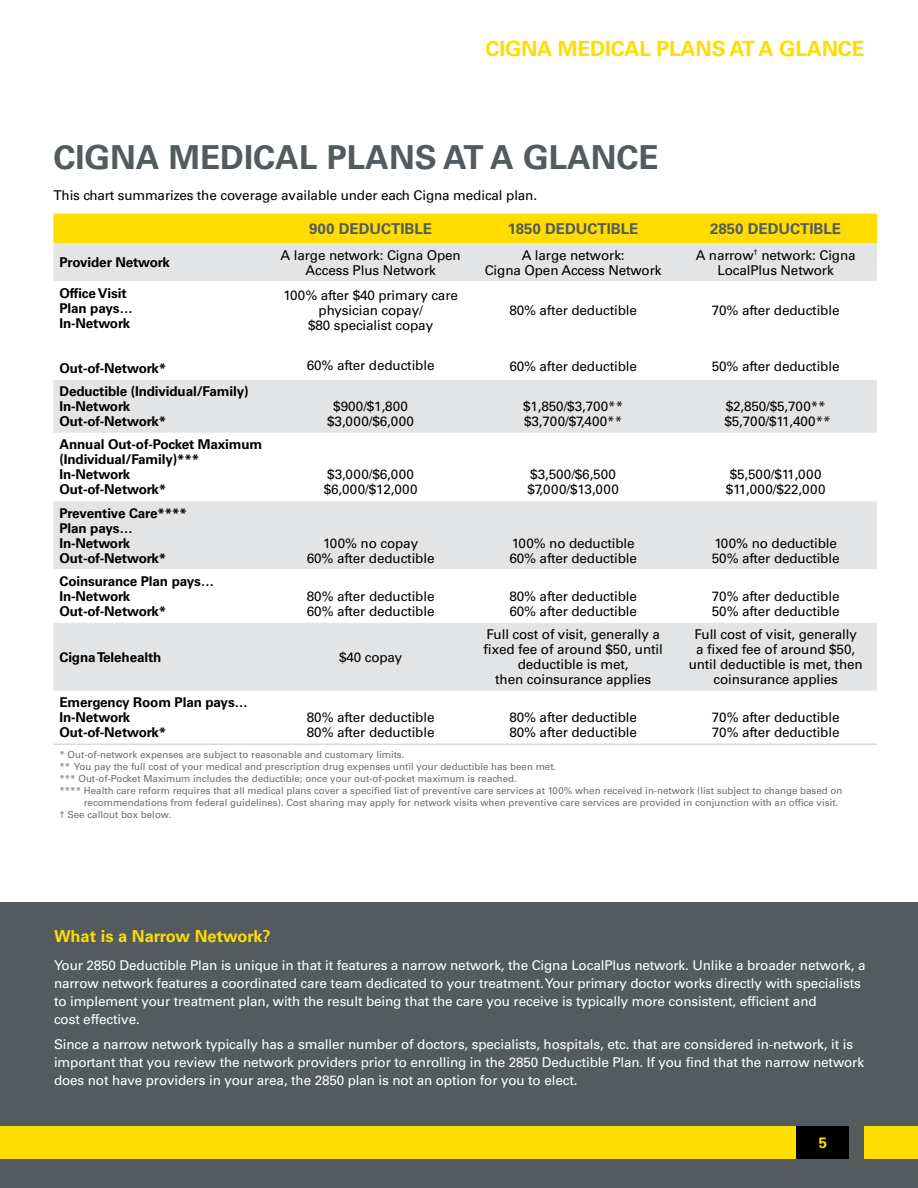
<style>
.page{position:relative;width:918px;height:1188px;background:#fff}
.page>*{position:absolute;margin:0;border:0;box-sizing:border-box;transform-origin:0 0}
.t1{font:700 33px "Univers LT Std";color:#545b5e}
.t2{font:700 21px "Univers LT Std";letter-spacing:-.01em;color:#fd0}
.t3{font:700 16.5px "Univers LT Std";color:#fd0}
.t4{font:700 15px "Univers LT Std";color:#545b5e}
.t5{font:700 15px "Univers LT Std";color:#fd0}
.t6{font:13.5px/15px "Univers LT Std";letter-spacing:-.01em;color:#000}
.t7{font:13.5px/18px "Univers LT Std";letter-spacing:-.01em;color:#fff}
.t8{font:700 13.5px/15px "Univers LT Std";letter-spacing:-.01em;color:#000}
.t9{font:13.5px/15px "Univers LT Std";letter-spacing:.03em;color:#000}
.t10{font:9.75px "Univers LT Std";color:#6d6e71}
</style>
<div class="page">
<div style="left:53px;top:214px;width:824px;height:29px;background:#fd0"></div>
<div style="left:53px;top:243px;width:824px;height:38px;background:#e3e4e5"></div>
<svg style="left:53px;top:380px;width:824px;height:364px;fill:#e3e4e5"></svg>
<hr style="left:53px;top:744px;width:216px;height:1px;background:#c9cacc">
<hr style="left:269px;top:744px;width:203px;height:1px;background:#c9cacc">
<hr style="left:472px;top:744px;width:202px;height:1px;background:#c9cacc">
<hr style="left:674px;top:744px;width:203px;height:1px;background:#c9cacc">
<div style="left:0;top:903px;width:918px;height:285px;background:#545b5e"></div>
<div style="left:0;top:1126px;width:918px;height:33px;background:#fd0"></div>
<div style="left:796px;top:1126px;width:54px;height:33px;background:#000"></div>
<div style="left:850px;top:1126px;width:14px;height:33px;background:#545b5e"></div>
<h2 class="t2" style="left:486px;top:37px;width:28px">Cigna</h2>
<h2 class="t2" style="left:558px;top:37px;width:33px">Medical</h2>
<h2 class="t2" style="left:657px;top:37px;width:28px">Plans</h2>
<h2 class="t2" style="left:729px;top:37px;width:81px">at a Glance</h2>
<h1 class="t1" style="left:53px;top:138px;width:607px">CIGNA MEDICAL PLANS AT A GLANCE</h1>
<p class="t6" style="left:53px;top:188px;width:485px">This chart summarizes the coverage available under each Cigna medical plan.</p>
<p class="t4" style="left:309px;top:220px;width:124px">900 DEDUCTIBLE</p>
<p class="t4" style="left:508px;top:220px;width:132px">1850 DEDUCTIBLE</p>
<p class="t4" style="left:710px;top:220px;width:132px">2850 DEDUCTIBLE</p>
<p class="t8" style="left:59px;top:255px;width:112px">Provider Network</p>
<p class="t6" style="left:281px;top:247px;width:182px;text-align:center">A large network: Cigna Open<br>Access Plus Network</p>
<p class="t6" style="left:485px;top:247px;width:178px;text-align:center">A large network:<br>Cigna Open Access Network</p>
<p class="t6" style="left:696px;top:247px;width:162px;text-align:center">A narrow<sup>†</sup> network: Cigna<br>LocalPlus Network</p>
<p class="t8" style="left:59px;top:286px;width:75px">Office Visit<br>Plan pays…<br>In-Network</p>
<p class="t8" style="left:59px;top:361px;width:108px">Out-of-Network*</p>
<p class="t6" style="left:283px;top:288px;width:176px;text-align:center">100% after $40 primary care physician copay/<br>$80 specialist copay</p>
<p class="t6" style="left:307px;top:358px;width:129px">60% after deductible</p>
<p class="t6" style="left:509px;top:303px;width:129px">80% after deductible</p>
<p class="t6" style="left:712px;top:303px;width:129px">70% after deductible</p>
<p class="t6" style="left:509px;top:358px;width:129px">60% after deductible</p>
<p class="t6" style="left:712px;top:358px;width:129px">50% after deductible</p>
<p class="t8" style="left:59px;top:384px;width:191px">Deductible (Individual/Family)<br>In-Network<br>Out-of-Network*</p>
<p class="t8" style="left:59px;top:437px;width:204px">Annual Out-of-Pocket Maximum (Individual/Family)***<br>In-Network<br>Out-of-Network*</p>
<p class="t8" style="left:59px;top:505px;width:129px">Preventive Care****<br>Plan pays…<br>In-Network<br>Out-of-Network*</p>
<p class="t8" style="left:59px;top:574px;width:156px">Coinsurance Plan pays…<br>In-Network<br>Out-of-Network*</p>
<p class="t9" style="left:327px;top:399px;width:88px;text-align:center">$900/$1,800 $3,000/$6,000</p>
<p class="t6" style="left:523px;top:399px;width:101px">$1,850/$3,700** $3,700/$7,400**</p>
<p class="t6" style="left:724px;top:399px;width:108px">$2,850/$5,700** $5,700/$11,400**</p>
<p class="t9" style="left:324px;top:467px;width:96px">$3,000/$6,000 $6,000/$12,000</p>
<p class="t9" style="left:527px;top:467px;width:93px">$3,500/$6,500 $7,000/$13,000</p>
<p class="t9" style="left:726px;top:467px;width:101px">$5,500/$11,000 $11,000/$22,000</p>
<p class="t6" style="left:307px;top:535px;width:129px;text-align:center">100% no copay<br>60% after deductible</p>
<p class="t6" style="left:509px;top:535px;width:129px">100% no deductible<br>60% after deductible</p>
<p class="t6" style="left:712px;top:535px;width:129px">100% no deductible<br>50% after deductible</p>
<p class="t6" style="left:307px;top:589px;width:129px">80% after deductible<br>60% after deductible</p>
<p class="t6" style="left:509px;top:589px;width:129px">80% after deductible<br>60% after deductible</p>
<p class="t6" style="left:712px;top:589px;width:129px">70% after deductible<br>50% after deductible</p>
<p class="t8" style="left:59px;top:650px;width:103px">Cigna Telehealth</p>
<p class="t6" style="left:339px;top:649px;width:65px">$40 copay</p>
<p class="t6" style="left:484px;top:627px;width:181px;text-align:center">Full cost of visit, generally a fixed fee of around $50, until deductible is met,<br>then coinsurance applies</p>
<p class="t6" style="left:689px;top:627px;width:175px;text-align:center">Full cost of visit, generally<br>a fixed fee of around $50, until deductible is met, then coinsurance applies</p>
<p class="t8" style="left:59px;top:695px;width:190px">Emergency Room Plan pays…<br>In-Network<br>Out-of-Network*</p>
<p class="t6" style="left:307px;top:710px;width:129px">80% after deductible<br>80% after deductible</p>
<p class="t6" style="left:509px;top:710px;width:129px">80% after deductible<br>80% after deductible</p>
<p class="t6" style="left:712px;top:710px;width:129px">70% after deductible<br>70% after deductible</p>
<p class="t10" style="left:59px;top:749px;width:347px">* Out-of-network expenses are subject to reasonable and customary limits.</p>
<p class="t10" style="left:59px;top:761px;width:498px">** You pay the full cost of your medical and prescription drug expenses until your deductible has been met.</p>
<p class="t10" style="left:59px;top:773px;width:459px">*** Out-of-Pocket Maximum includes the deductible; once your out-of-pocket maximum is reached.</p>
<p class="t10" style="left:59px;top:785px;width:785px">**** Health care reform requires that all medical plans cover a specified list of preventive care services at 100% when received in-network (list subject to change based on</p>
<p class="t10" style="left:84px;top:797px;width:756px">recommendations from federal guidelines). Cost sharing may apply for network visits when preventive care services are provided in conjunction with an office visit.</p>
<p class="t10" style="left:59px;top:809px;width:114px">† See callout box below.</p>
<p class="t3" style="left:54px;top:926px;width:218px">What is a Narrow Network?</p>
<p class="t7" style="left:54px;top:956px;width:813px">Your 2850 Deductible Plan is unique in that it features a narrow network, the Cigna LocalPlus network. Unlike a broader network, a narrow network features a coordinated care team dedicated to your treatment. Your primary doctor works directly with specialists to implement your treatment plan, with the result being that the care you receive is typically more consistent, efficient and<br>cost effective.</p>
<p class="t7" style="left:54px;top:1035px;width:812px">Since a narrow network typically has a smaller number of doctors, specialists, hospitals, etc. that are considered in-network, it is important that you review the network providers prior to enrolling in the 2850 Deductible Plan. If you find that the narrow network does not have providers in your area, the 2850 plan is not an option for you to elect.</p>
<p class="t5" style="left:819px;top:1134px;width:10px">5</p>
</div>
